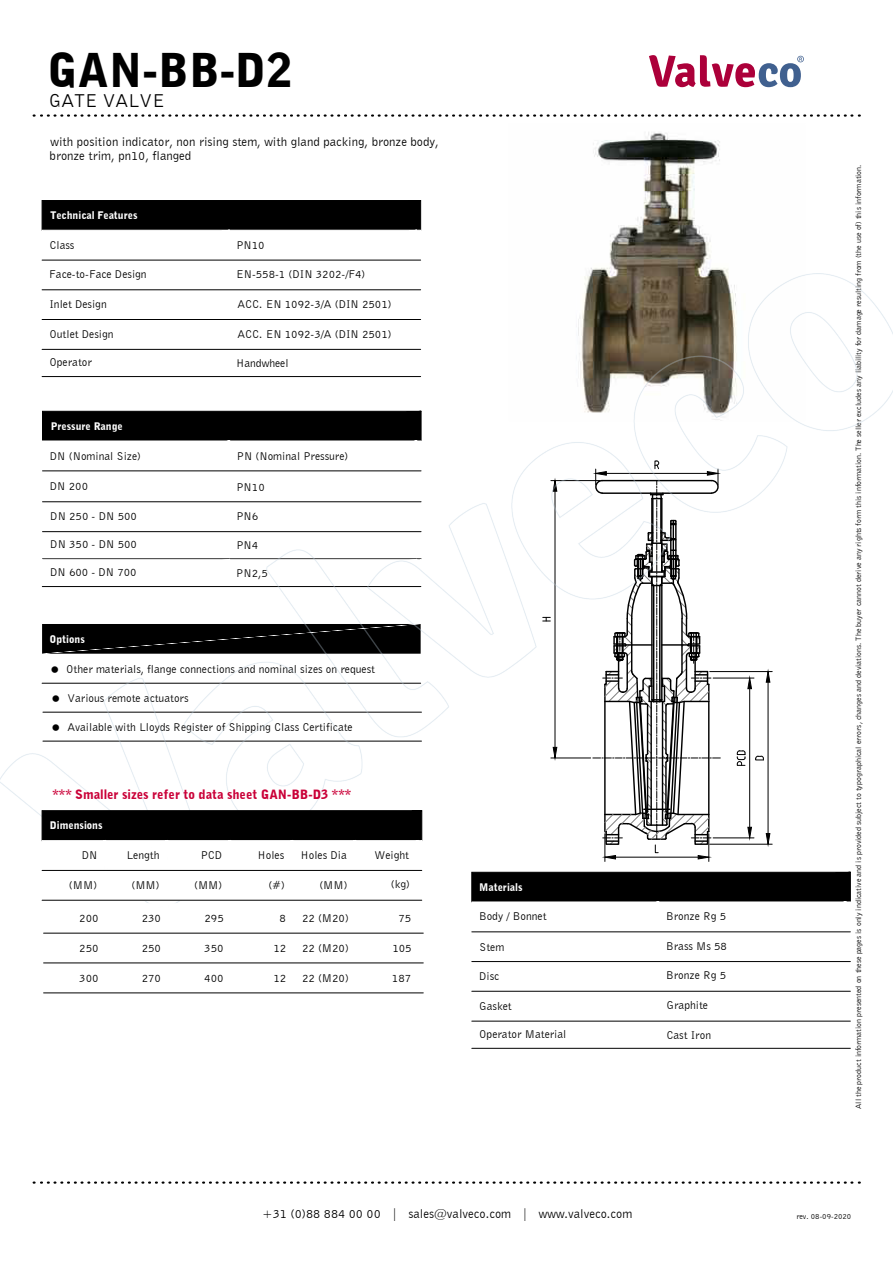
<style>
.page{position:relative;width:893px;height:1263px;background:#fff}
.page>*{position:absolute;margin:0;border:0;box-sizing:border-box;transform-origin:0 0}
.t1{font:900 46.5px "Bell Gothic BT";color:#000}
.t2{font:19.05px "Bell Gothic BT";color:#000}
.t3{font:12.75px/14.5px "Bell Gothic BT";color:#000}
.t4{font:900 12.75px "Bell Gothic BT";color:#ca0038}
.t5{font:11.55px "Bell Gothic BT";color:#000}
.t6{font:900 10.5px "Bell Gothic BT";color:#fff}
.t7{font:7.95px "Bell Gothic BT";color:#000}
</style>
<div class="page">
<svg style="left:48px;top:114px;width:7px;height:3px"></svg>
<svg style="left:75px;top:114px;width:7px;height:3px"></svg>
<svg style="left:102px;top:114px;width:7px;height:3px"></svg>
<svg style="left:129px;top:114px;width:7px;height:3px"></svg>
<svg style="left:156px;top:114px;width:7px;height:3px"></svg>
<svg style="left:183px;top:114px;width:7px;height:3px"></svg>
<svg style="left:210px;top:114px;width:7px;height:3px"></svg>
<svg style="left:41px;top:200px;width:380px;height:61px"></svg>
<svg style="left:416px;top:229px;width:5px;height:32px"></svg>
<hr style="left:42px;top:260px;width:378px;height:1px;background:#000">
<svg style="left:471px;top:931px;width:380px;height:118px"></svg>
<hr style="left:472px;top:932px;width:378px;height:1px;background:#000">
<hr style="left:472px;top:961px;width:378px;height:1px;background:#000">
<hr style="left:472px;top:991px;width:378px;height:1px;background:#000">
<hr style="left:472px;top:1021px;width:378px;height:1px;background:#000">
<hr style="left:472px;top:1048px;width:378px;height:1px;background:#000">
<img style="left:589px;top:132px;width:140px;height:141px">
<svg style="left:649px;top:55px;width:154px;height:32px"></svg>
<img style="left:0;top:273px;width:892px;height:630px">
<svg style="left:41px;top:810px;width:381px;height:184px"></svg>
<svg style="left:292px;top:840px;width:132px;height:154px"></svg>
<hr style="left:44px;top:933px;width:379px;height:1px;background:#000">
<hr style="left:44px;top:963px;width:379px;height:1px;background:#000">
<hr style="left:44px;top:993px;width:379px;height:1px;background:#000">
<svg style="left:52px;top:666px;width:6px;height:7px"></svg>
<svg style="left:53px;top:695px;width:6px;height:7px"></svg>
<svg style="left:53px;top:724px;width:6px;height:7px"></svg>
<h1 class="t1" style="left:47px;top:41px;width:246px">GAN-BB-D2</h1>
<h2 class="t2" style="left:49px;top:89px;width:118px">GATE VALVE</h2>
<p class="t3" style="left:50px;top:134px;width:390px">with position indicator, non rising stem, with gland packing, bronze body, bronze trim, pn10, flanged</p>
<p class="t6" style="left:51px;top:209px;width:88px">Technical Features</p>
<p class="t5" style="left:49px;top:238px;width:26px">Class</p>
<p class="t5" style="left:236px;top:238px;width:30px">PN10</p>
<p class="t5" style="left:49px;top:267px;width:99px">Face-to-Face Design</p>
<p class="t5" style="left:236px;top:267px;width:131px">EN-558-1 (DIN 3202-/F4)</p>
<p class="t5" style="left:49px;top:297px;width:59px">Inlet Design</p>
<p class="t5" style="left:237px;top:297px;width:156px">ACC. EN 1092-3/A (DIN 2501)</p>
<p class="t5" style="left:50px;top:327px;width:65px">Outlet Design</p>
<p class="t5" style="left:237px;top:327px;width:156px">ACC. EN 1092-3/A (DIN 2501)</p>
<p class="t5" style="left:50px;top:355px;width:44px">Operator</p>
<p class="t5" style="left:236px;top:356px;width:54px">Handwheel</p>
<p class="t6" style="left:51px;top:420px;width:73px">Pressure Range</p>
<p class="t5" style="left:50px;top:449px;width:93px">DN (Nominal Size)</p>
<p class="t5" style="left:237px;top:449px;width:113px">PN (Nominal Pressure)</p>
<p class="t5" style="left:50px;top:479px;width:40px">DN 200</p>
<p class="t5" style="left:236px;top:480px;width:30px">PN10</p>
<p class="t5" style="left:50px;top:509px;width:88px">DN 250 - DN 500</p>
<p class="t5" style="left:236px;top:509px;width:23px">PN6</p>
<p class="t5" style="left:50px;top:537px;width:88px">DN 350 - DN 500</p>
<p class="t5" style="left:236px;top:538px;width:23px">PN4</p>
<p class="t5" style="left:50px;top:565px;width:88px">DN 600 - DN 700</p>
<p class="t5" style="left:236px;top:566px;width:33px">PN2,5</p>
<p class="t6" style="left:49px;top:632px;width:37px">Options</p>
<p class="t5" style="left:67px;top:662px;width:310px">Other materials, flange connections and nominal sizes on request</p>
<p class="t5" style="left:67px;top:691px;width:123px">Various remote actuators</p>
<p class="t5" style="left:67px;top:720px;width:287px">Available with Lloyds Register of Shipping Class Certificate</p>
<p class="t4" style="left:53px;top:786px;width:300px">*** Smaller sizes refer to data sheet GAN-BB-D3 ***</p>
<p class="t6" style="left:50px;top:819px;width:54px">Dimensions</p>
<p class="t5" style="left:82px;top:848px;width:17px">DN</p>
<p class="t5" style="left:126px;top:848px;width:35px">Length</p>
<p class="t5" style="left:201px;top:848px;width:23px">PCD</p>
<p class="t5" style="left:257px;top:848px;width:28px">Holes</p>
<p class="t5" style="left:300px;top:848px;width:48px">Holes Dia</p>
<p class="t5" style="left:374px;top:848px;width:36px">Weight</p>
<p class="t5" style="left:69px;top:878px;width:30px">(MM)</p>
<p class="t5" style="left:131px;top:878px;width:30px">(MM)</p>
<p class="t5" style="left:194px;top:878px;width:30px">(MM)</p>
<p class="t5" style="left:268px;top:878px;width:18px">(#)</p>
<p class="t5" style="left:319px;top:878px;width:30px">(MM)</p>
<p class="t5" style="left:391px;top:877px;width:21px">(kg)</p>
<p class="t5" style="left:79px;top:911px;width:21px">200</p>
<p class="t5" style="left:142px;top:911px;width:21px">230</p>
<p class="t5" style="left:204px;top:911px;width:21px">295</p>
<p class="t5" style="left:279px;top:911px;width:8px">8</p>
<p class="t5" style="left:302px;top:911px;width:48px">22 (M20)</p>
<p class="t5" style="left:398px;top:911px;width:14px">75</p>
<p class="t5" style="left:79px;top:941px;width:21px">250</p>
<p class="t5" style="left:142px;top:941px;width:21px">250</p>
<p class="t5" style="left:204px;top:941px;width:21px">350</p>
<p class="t5" style="left:273px;top:941px;width:14px">12</p>
<p class="t5" style="left:302px;top:941px;width:48px">22 (M20)</p>
<p class="t5" style="left:392px;top:941px;width:21px">105</p>
<p class="t5" style="left:79px;top:971px;width:21px">300</p>
<p class="t5" style="left:142px;top:971px;width:21px">270</p>
<p class="t5" style="left:204px;top:971px;width:21px">400</p>
<p class="t5" style="left:273px;top:971px;width:14px">12</p>
<p class="t5" style="left:302px;top:971px;width:48px">22 (M20)</p>
<p class="t5" style="left:392px;top:971px;width:21px">187</p>
<p class="t6" style="left:479px;top:881px;width:45px">Materials</p>
<p class="t5" style="left:479px;top:909px;width:69px">Body / Bonnet</p>
<p class="t5" style="left:666px;top:909px;width:62px">Bronze Rg 5</p>
<p class="t5" style="left:479px;top:940px;width:26px">Stem</p>
<p class="t5" style="left:666px;top:939px;width:62px">Brass Ms 58</p>
<p class="t5" style="left:479px;top:969px;width:22px">Disc</p>
<p class="t5" style="left:666px;top:968px;width:62px">Bronze Rg 5</p>
<p class="t5" style="left:479px;top:999px;width:34px">Gasket</p>
<p class="t5" style="left:666px;top:998px;width:43px">Graphite</p>
<p class="t5" style="left:479px;top:1027px;width:88px">Operator Material</p>
<p class="t5" style="left:666px;top:1028px;width:46px">Cast Iron</p>
<p class="t7" style="left:853px;top:1109px;width:946px;rotate:-90deg">All the product information presented on these pages is only indicative and is provided subject to typographical errors, changes and deviations. The buyer cannot derive any rights form this information. The seller excludes any liability for damage resulting from (the use of) this information.</p>
<p class="t3" style="left:262px;top:1206px;width:371px">+31 (0)88 884 00 00 | sales@valveco.com | www.valveco.com</p>
<p class="t7" style="left:796px;top:1212px;width:57px">rev. 08-09-2020</p>
</div>
